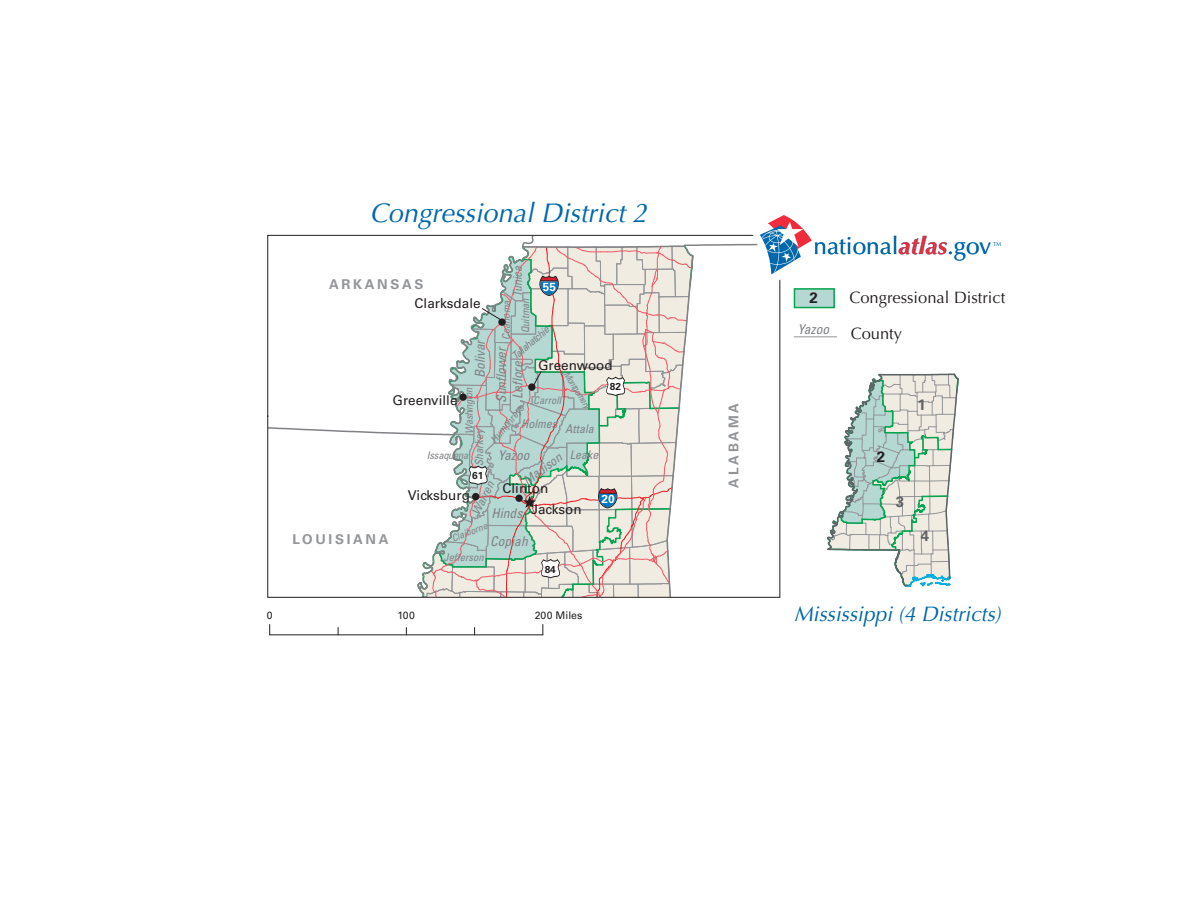
<style>
.page{position:relative;width:1188px;height:918px;background:#fff}
.page>*{position:absolute;margin:0;border:0;box-sizing:border-box;transform-origin:0 0}
.t1{font:italic 27px "Optima";color:#0068ab}
.t2{font:24.3px "Optima";color:#0068ab}
.t3{font:italic 21px "Optima";color:#0068ab}
.t4{font:16.5px/36.2px "Optima";color:#231f20}
.t5{font:700 15px "Univers";color:#636366}
.t6{font:700 15px "Univers";color:#231f20}
.t7{font:13.5px "Univers";color:#231f20}
.t8{font:italic condensed 13.5px "Univers";color:#808285}
.t9{font:700 13.5px "Univers";letter-spacing:.2em;color:#939598}
.t10{font:italic condensed 12.75px "Univers";color:#808285}
.t11{font:italic condensed 12px "Univers";color:#808285}
.t12{font:700 11.7px "Univers";color:#fff}
.t13{font:italic condensed 11.25px "Univers";color:#808285}
.t14{font:italic condensed 10.5px "Univers";color:#808285}
.t15{font:10.5px "Univers";color:#231f20}
.t16{font:italic condensed 10.5px "Univers";letter-spacing:-.025em;color:#808285}
.t17{font:700 10.05px "Univers";color:#231f20}
.t18{font:italic condensed 9.75px "Univers";color:#808285}
.t19{font:italic condensed 9px "Univers";color:#808285}
.t20{font:5.7px "Optima";color:#0068ab}
.s1{font-weight:700;font-style:italic}
</style>
<div class="page">
<svg style="left:269px;top:624px;width:275px;height:12px"></svg>
<svg style="left:268px;top:215px;width:691px;height:383px"></svg>
<p class="t1" style="left:370px;top:197px;width:279px">Congressional District 2</p>
<p class="t11" style="left:510px;top:297px;width:33px;rotate:-90deg">Tunica</p>
<p class="t9" style="left:329px;top:277px;width:96px">ARKANSAS</p>
<p class="t12" style="left:543px;top:280px;width:15px">55</p>
<p class="t7" style="left:415px;top:295px;width:68px">Clarksdale</p>
<p class="t14" style="left:519px;top:333px;width:37px;rotate:-90deg">Quitman</p>
<p class="t14" style="left:499px;top:340px;width:41px;rotate:-89deg">Coahoma</p>
<p class="t14" style="left:509px;top:352px;width:47px;rotate:-40deg">Tallahatchie</p>
<p class="t8" style="left:471px;top:378px;width:41px;rotate:-90deg">Bolivar</p>
<p class="t8" style="left:493px;top:403px;width:58px;rotate:-90deg">Sunflower</p>
<p class="t7" style="left:538px;top:357px;width:76px">Greenwood</p>
<p class="t8" style="left:509px;top:399px;width:39px;rotate:-90deg">Leflore</p>
<p class="t19" style="left:571px;top:369px;width:43px;rotate:58deg">Montgomery</p>
<p class="t17" style="left:610px;top:381px;width:13px">82</p>
<p class="t14" style="left:463px;top:434px;width:47px;rotate:-91deg">Washington</p>
<p class="t7" style="left:393px;top:392px;width:67px">Greenville</p>
<p class="t14" style="left:533px;top:393px;width:29px">Carroll</p>
<p class="t14" style="left:488px;top:437px;width:47px;rotate:-50deg">Humphreys</p>
<p class="t11" style="left:521px;top:416px;width:37px">Holmes</p>
<p class="t11" style="left:565px;top:421px;width:30px">Attala</p>
<p class="t13" style="left:472px;top:466px;width:39px;rotate:-90deg">Sharkey</p>
<p class="t11" style="left:570px;top:447px;width:30px">Leake</p>
<p class="t8" style="left:498px;top:447px;width:33px">Yazoo</p>
<p class="t16" style="left:427px;top:449px;width:43px">Issaquena</p>
<p class="t10" style="left:520px;top:476px;width:46px;rotate:-37deg">Madison</p>
<p class="t17" style="left:472px;top:470px;width:13px">61</p>
<p class="t11" style="left:468px;top:511px;width:38px;rotate:-64deg">Warren</p>
<p class="t7" style="left:502px;top:480px;width:47px">Clinton</p>
<p class="t7" style="left:408px;top:488px;width:63px">Vicksburg</p>
<p class="t12" style="left:602px;top:492px;width:15px">20</p>
<p class="t7" style="left:531px;top:501px;width:52px">Jackson</p>
<p class="t8" style="left:492px;top:504px;width:32px">Hinds</p>
<p class="t9" style="left:293px;top:531px;width:97px">LOUISIANA</p>
<p class="t18" style="left:450px;top:533px;width:39px;rotate:-22deg">Claiborne</p>
<p class="t8" style="left:490px;top:533px;width:39px">Copiah</p>
<p class="t14" style="left:443px;top:550px;width:42px">Jefferson</p>
<p class="t17" style="left:545px;top:563px;width:13px">84</p>
<p class="t15" style="left:267px;top:609px;width:7px">0</p>
<p class="t15" style="left:398px;top:609px;width:19px">100</p>
<p class="t15" style="left:535px;top:609px;width:49px">200 Miles</p>
<p class="t9" style="left:726px;top:488px;width:86px;rotate:-90deg">ALABAMA</p>
<p class="t2" style="left:814px;top:231px;width:179px">national<span class="s1">atlas</span>.gov</p>
<p class="t20" style="left:993px;top:241px;width:10px">TM</p>
<p class="t6" style="left:809px;top:289px;width:10px">2</p>
<p class="t8" style="left:798px;top:320px;width:33px">Yazoo</p>
<p class="t4" style="left:849px;top:280px;width:157px">Congressional District<br>County</p>
<p class="t5" style="left:917px;top:396px;width:10px">1</p>
<p class="t6" style="left:877px;top:448px;width:10px">2</p>
<p class="t5" style="left:896px;top:493px;width:10px">3</p>
<p class="t5" style="left:921px;top:527px;width:10px">4</p>
<p class="t3" style="left:794px;top:602px;width:208px">Mississippi (4 Districts)</p>
</div>
